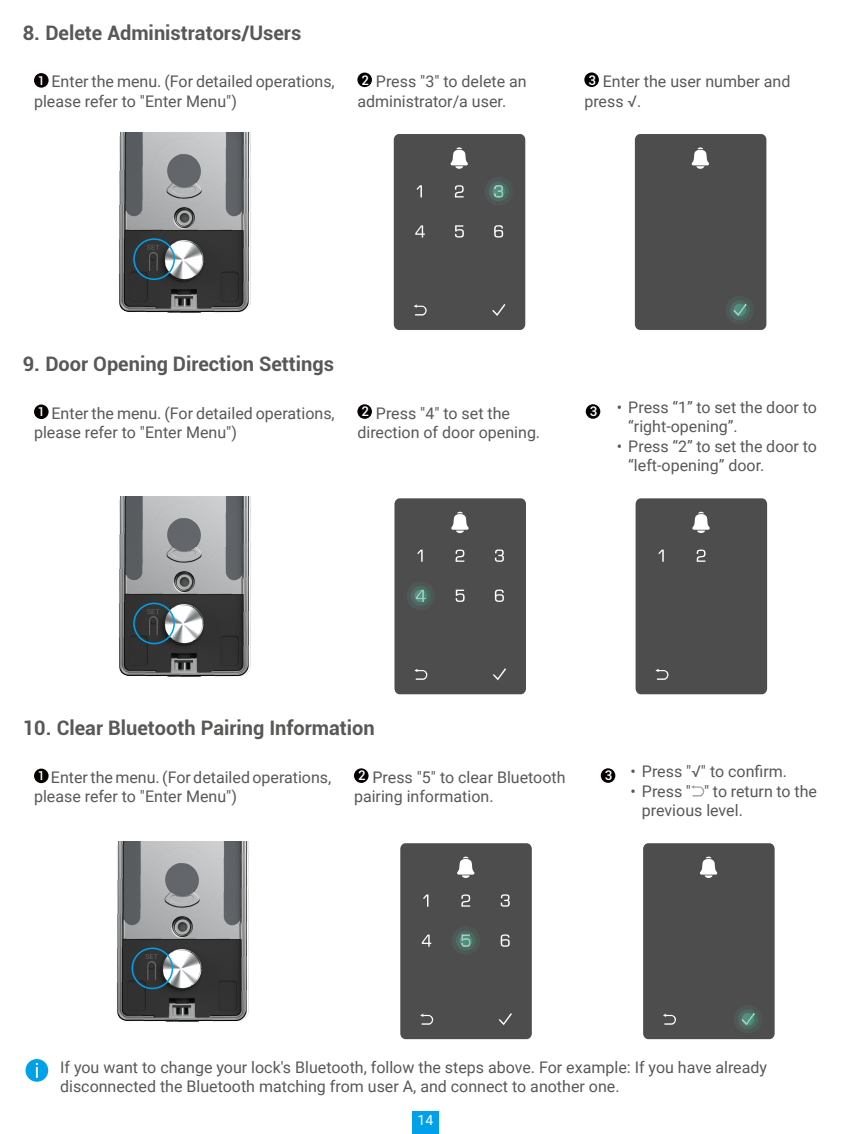
<style>
.page{position:relative;width:851px;height:1134px;background:#fff}
.page>*{position:absolute;margin:0;border:0;box-sizing:border-box;transform-origin:0 0}
.t1{font:700 20px "Roboto";color:#595857}
.t2{font:16px/19.2px "Roboto";color:#595857}
.t3{font:14px "Roboto";color:#fff}
</style>
<div class="page">
<div style="left:412px;top:1111px;width:27px;height:23px;background:#00a1e9"></div>
<div style="left:34px;top:73px;width:15px;height:15px;background:#050101;border-radius:50%"></div>
<div style="left:357px;top:73px;width:15px;height:14px;background:#050101;border-radius:50%"></div>
<div style="left:584px;top:72px;width:14px;height:15px;background:#050101;border-radius:50%"></div>
<img style="left:119px;top:132px;width:132px;height:181px">
<svg style="left:147px;top:245px;width:12px;height:26px"></svg>
<div style="left:133px;top:238px;width:42px;height:42px;border:2px solid #009fe8;border-radius:50%"></div>
<div style="left:393px;top:134px;width:132px;height:196px;background:#4d4d4d;border-radius:6px"></div>
<svg style="left:416px;top:185px;width:6px;height:12px"></svg>
<svg style="left:455px;top:185px;width:8px;height:12px"></svg>
<svg style="left:450px;top:147px;width:18px;height:22px"></svg>
<svg style="left:455px;top:225px;width:9px;height:13px"></svg>
<svg style="left:494px;top:225px;width:9px;height:13px"></svg>
<svg style="left:415px;top:225px;width:9px;height:13px"></svg>
<svg style="left:413px;top:304px;width:13px;height:11px"></svg>
<svg style="left:492px;top:304px;width:13px;height:12px"></svg>
<svg style="left:485px;top:178px;width:24px;height:27px"></svg>
<img style="left:488px;top:181px;width:20px;height:20px">
<div style="left:634px;top:134px;width:132px;height:196px;background:#4d4d4d;border-radius:6px"></div>
<svg style="left:691px;top:147px;width:18px;height:22px"></svg>
<svg style="left:726px;top:296px;width:24px;height:27px"></svg>
<img style="left:729px;top:300px;width:20px;height:20px">
<div style="left:34px;top:404px;width:15px;height:15px;background:#050101;border-radius:50%"></div>
<div style="left:357px;top:404px;width:15px;height:15px;background:#050101;border-radius:50%"></div>
<div style="left:585px;top:404px;width:15px;height:15px;background:#050101;border-radius:50%"></div>
<img style="left:119px;top:497px;width:132px;height:180px">
<svg style="left:147px;top:609px;width:12px;height:26px"></svg>
<div style="left:133px;top:603px;width:42px;height:41px;border:2px solid #009fe8;border-radius:50%"></div>
<div style="left:394px;top:498px;width:132px;height:196px;background:#4d4d4d;border-radius:6px"></div>
<svg style="left:417px;top:550px;width:5px;height:12px"></svg>
<svg style="left:455px;top:550px;width:9px;height:12px"></svg>
<svg style="left:495px;top:549px;width:9px;height:13px"></svg>
<svg style="left:451px;top:512px;width:17px;height:21px"></svg>
<svg style="left:455px;top:590px;width:9px;height:12px"></svg>
<svg style="left:495px;top:589px;width:9px;height:13px"></svg>
<svg style="left:414px;top:669px;width:13px;height:11px"></svg>
<svg style="left:493px;top:668px;width:13px;height:12px"></svg>
<svg style="left:407px;top:583px;width:24px;height:26px"></svg>
<img style="left:410px;top:586px;width:1px;height:20px">
<img style="left:411px;top:586px;width:19px;height:20px">
<div style="left:635px;top:498px;width:132px;height:196px;background:#4d4d4d;border-radius:6px"></div>
<svg style="left:658px;top:550px;width:5px;height:12px"></svg>
<svg style="left:696px;top:550px;width:9px;height:12px"></svg>
<svg style="left:692px;top:512px;width:17px;height:21px"></svg>
<svg style="left:655px;top:669px;width:13px;height:11px"></svg>
<div style="left:34px;top:769px;width:15px;height:14px;background:#050101;border-radius:50%"></div>
<div style="left:354px;top:768px;width:14px;height:15px;background:#050101;border-radius:50%"></div>
<div style="left:600px;top:768px;width:15px;height:15px;background:#050101;border-radius:50%"></div>
<svg style="left:691px;top:785px;width:13px;height:11px"></svg>
<img style="left:117px;top:842px;width:132px;height:180px">
<svg style="left:145px;top:954px;width:13px;height:26px"></svg>
<div style="left:131px;top:947px;width:42px;height:42px;border:2px solid #009fe8;border-radius:50%"></div>
<div style="left:400px;top:843px;width:131px;height:196px;background:#4d4d4d;border-radius:6px"></div>
<svg style="left:423px;top:894px;width:5px;height:13px"></svg>
<svg style="left:461px;top:894px;width:9px;height:13px"></svg>
<svg style="left:500px;top:894px;width:9px;height:13px"></svg>
<svg style="left:457px;top:857px;width:17px;height:21px"></svg>
<svg style="left:500px;top:934px;width:9px;height:13px"></svg>
<svg style="left:422px;top:935px;width:9px;height:12px"></svg>
<svg style="left:420px;top:1014px;width:13px;height:11px"></svg>
<svg style="left:498px;top:1013px;width:14px;height:12px"></svg>
<svg style="left:452px;top:927px;width:11px;height:27px"></svg>
<img style="left:455px;top:930px;width:14px;height:21px">
<img style="left:456px;top:931px;width:20px;height:19px">
<div style="left:643px;top:843px;width:131px;height:196px;background:#4d4d4d;border-radius:6px"></div>
<svg style="left:700px;top:857px;width:17px;height:21px"></svg>
<svg style="left:663px;top:1014px;width:13px;height:11px"></svg>
<svg style="left:734px;top:1006px;width:25px;height:27px"></svg>
<img style="left:737px;top:1009px;width:1px;height:20px">
<img style="left:738px;top:1009px;width:20px;height:20px">
<div style="left:26px;top:1059px;width:22px;height:23px;background:#00a1e9;border-radius:50%"></div>
<svg style="left:36px;top:1063px;width:2px;height:15px"></svg>
<p class="t1" style="left:23px;top:19px;width:280px">8. Delete Administrators/Users</p>
<p class="t2" style="left:34px;top:71px;width:302px"><sup>1</sup> Enter the menu. (For detailed operations, please refer to "Enter Menu")</p>
<p class="t2" style="left:357px;top:71px;width:171px"><sup>2</sup> Press "3" to delete an administrator/a user.</p>
<p class="t2" style="left:584px;top:71px;width:207px"><sup>3</sup> Enter the user number and press √.</p>
<p class="t1" style="left:23px;top:350px;width:313px">9. Door Opening Direction Settings</p>
<p class="t2" style="left:34px;top:403px;width:302px"><sup>1</sup> Enter the menu. (For detailed operations, please refer to "Enter Menu")</p>
<p class="t2" style="left:357px;top:403px;width:184px"><sup>2</sup> Press "4" to set the direction of door opening.</p>
<p class="t2" style="left:628px;top:397px;width:190px;text-indent:-39px"><sub>3</sub> • Press “1” to set the door to “right-opening”.</p>
<p class="t2" style="left:628px;top:436px;width:190px;text-indent:-11px">• Press “2” to set the door to “left-opening” door.</p>
<p class="t1" style="left:23px;top:714px;width:353px">10. Clear Bluetooth Pairing Information</p>
<p class="t2" style="left:34px;top:767px;width:299px"><sup>1</sup> Enter the menu. (For detailed operations, please refer to "Enter Menu")</p>
<p class="t2" style="left:354px;top:767px;width:213px"><sup>2</sup> Press "5" to clear Bluetooth pairing information.</p>
<p class="t2" style="left:604px;top:761px;width:184px"><sub>3</sub> • Press "√" to confirm.</p>
<p class="t2" style="left:641px;top:781px;width:176px;text-indent:-11px">• Press " " to return to the previous level.</p>
<p class="t2" style="left:60px;top:1057px;width:708px">If you want to change your lock's Bluetooth, follow the steps above. For example: If you have already disconnected the Bluetooth matching from user A, and connect to another one.</p>
<p class="t3" style="left:417px;top:1111px;width:17px">14</p>
</div>
